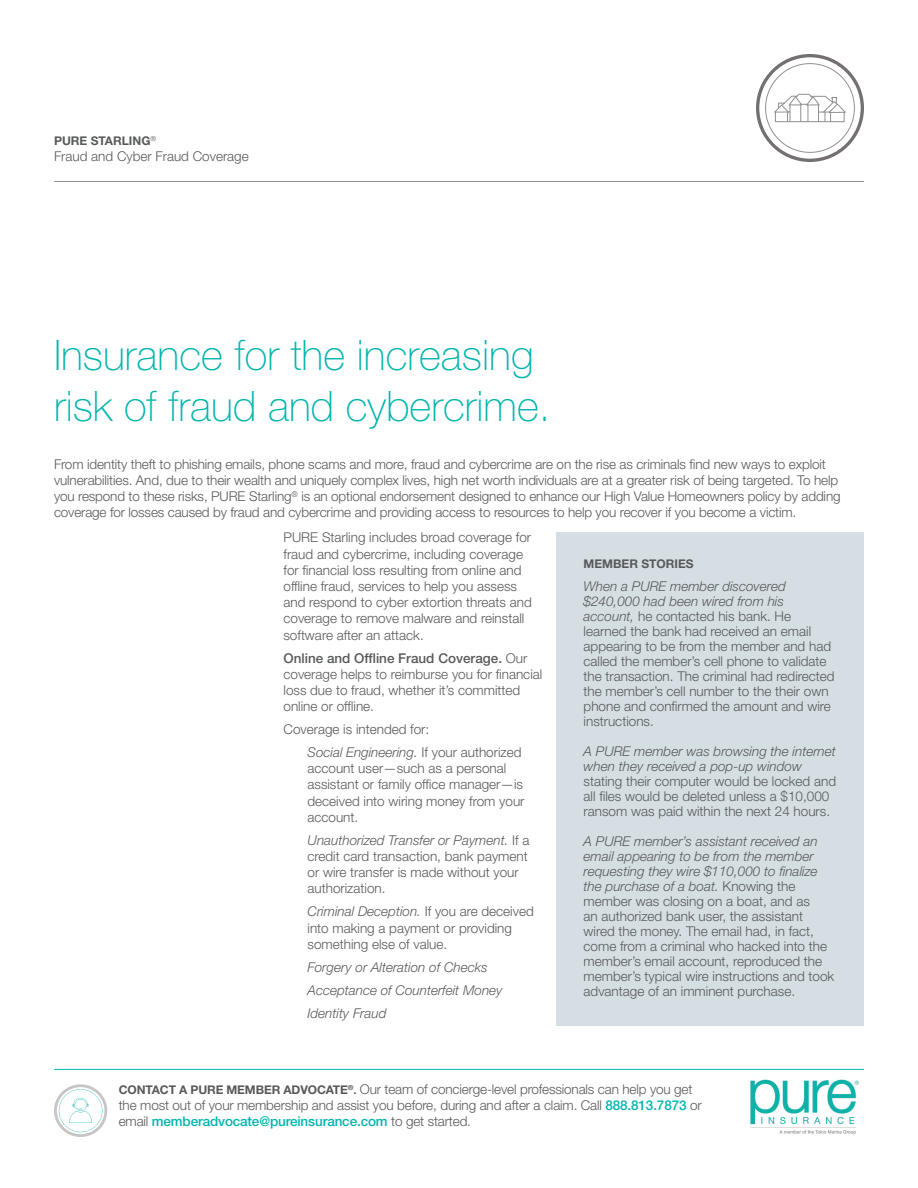
<style>
.page{position:relative;width:918px;height:1188px;background:#fff}
.page>*{position:absolute;margin:0;border:0;box-sizing:border-box;transform-origin:0 0}
.t1{font:100 42px/50.4px "Helvetica Neue LT Std";color:#00b5ae}
.t2{font:300 13.5px/16.2px "Helvetica Neue LT Std";color:#58595b}
.t3{font:italic 300 13.5px/23px "Helvetica Neue LT Std";color:#58595b}
.t4{font:700 12px "Helvetica Neue LT Std";color:#58595b}
.s1{font-weight:500}
.s2{font-style:italic}
.s3{font-weight:700;font-size:12px}
.s4{font-weight:500;font-size:12px}
.s5{font-weight:500;color:#00b5ae}
</style>
<div class="page">
<img style="left:750px;top:1079px;width:109px;height:56px">
<hr style="left:54px;top:1069px;width:810px;height:1px;background:#00b5ae">
<svg style="left:756px;top:54px;width:108px;height:108px"></svg>
<hr style="left:54px;top:181px;width:810px;height:1px;background:#928f8f">
<div style="left:557px;top:533px;width:307px;height:493px;background:#d5dee2"></div>
<svg style="left:54px;top:1084px;width:53px;height:53px"></svg>
<p class="t4" style="left:54px;top:133px;width:104px">PURE STARLING<sup>®</sup></p>
<p class="t2" style="left:54px;top:148px;width:196px">Fraud and Cyber Fraud Coverage</p>
<h1 class="t1" style="left:54px;top:330px;width:498px">Insurance for the increasing risk of fraud and cybercrime.</h1>
<p class="t2" style="left:54px;top:455px;width:788px">From identity theft to phishing emails, phone scams and more, fraud and cybercrime are on the rise as criminals find new ways to exploit vulnerabilities. And, due to their wealth and uniquely complex lives, high net worth individuals are at a greater risk of being targeted. To help you respond to these risks, PURE Starling<sup>®</sup> is an optional endorsement designed to enhance our High Value Homeowners policy by adding coverage for losses caused by fraud and cybercrime and providing access to resources to help you recover if you become a victim.</p>
<p class="t2" style="left:284px;top:529px;width:250px">PURE Starling includes broad coverage for fraud and cybercrime, including coverage for financial loss resulting from online and offline fraud, services to help you assess and respond to cyber extortion threats and coverage to remove malware and reinstall software after an attack.</p>
<p class="t2" style="left:284px;top:649px;width:260px"><span class="s1">Online and Offline Fraud Coverage.</span> Our coverage helps to reimburse you for financial loss due to fraud, whether it’s committed online or offline.</p>
<p class="t2" style="left:308px;top:718px;width:216px;line-height:23px;text-indent:-24px">Coverage is intended for:<br><span class="s2">Social Engineering.</span> If your authorized</p>
<p class="t2" style="left:308px;top:760px;width:219px">account user—such as a personal assistant or family office manager—is deceived into wiring money from your account.</p>
<p class="t2" style="left:308px;top:832px;width:224px"><span class="s2">Unauthorized Transfer or Payment.</span> If a credit card transaction, bank payment or wire transfer is made without your authorization.</p>
<p class="t2" style="left:308px;top:903px;width:228px"><span class="s2">Criminal Deception.</span> If you are deceived into making a payment or providing something else of value.</p>
<p class="t3" style="left:308px;top:955px;width:197px">Forgery or Alteration of Checks<br>Acceptance of Counterfeit Money<br>Identity Fraud</p>
<p class="t4" style="left:584px;top:557px;width:111px">MEMBER STORIES</p>
<p class="t2" style="left:584px;top:578px;width:253px;line-height:15px"><span class="s2">When a PURE member discovered $240,000 had been wired from his account,</span> he contacted his bank. He learned the bank had received an email appearing to be from the member and had called the member’s cell phone to validate the transaction. The criminal had redirected the member’s cell number to the their own phone and confirmed the amount and wire instructions.</p>
<p class="t3" style="left:584px;top:743px;width:254px;line-height:15px">A PURE member was browsing the internet when they received a pop-up window</p>
<p class="t2" style="left:584px;top:773px;width:254px;line-height:15px">stating their computer would be locked and all files would be deleted unless a $10,000 ransom was paid within the next 24 hours.</p>
<p class="t2" style="left:584px;top:833px;width:252px;line-height:15px"><span class="s2">A PURE member’s assistant received an email appearing to be from the member requesting they wire $110,000 to finalize the purchase of a boat.</span> Knowing the member was closing on a boat, and as<br>an authorized bank user, the assistant wired the money. The email had, in fact, come from a criminal who hacked into the member’s email account, reproduced the member’s typical wire instructions and took advantage of an imminent purchase.</p>
<p class="t2" style="left:119px;top:1081px;width:584px"><span class="s3">CONTACT A PURE MEMBER ADVOCATE</span><sup>®</sup><span class="s4">.</span> Our team of concierge-level professionals can help you get the most out of your membership and assist you before, during and after a claim. Call <span class="s5">888.813.7873</span> or email <span class="s5">memberadvocate@pureinsurance.com</span> to get started.</p>
</div>
